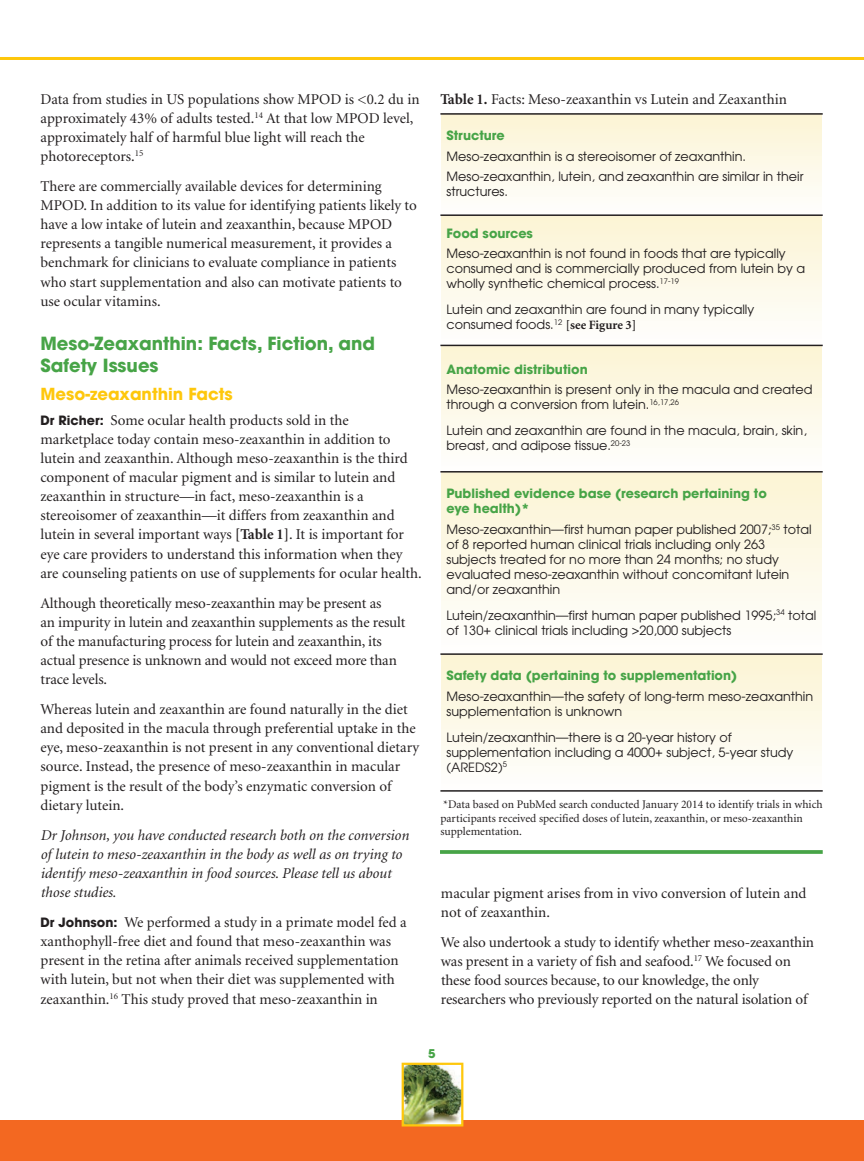
<style>
.page{position:relative;width:864px;height:1161px;background:#fff}
.page>*{position:absolute;margin:0;border:0;box-sizing:border-box;transform-origin:0 0}
.t1{font:700 18px/22.5px "Avant Garde";color:#47a447}
.t2{font:700 16.5px "Avant Garde";color:#fec70c}
.t3{font:15px/19.2px "Minion";color:#231f20}
.t4{font:italic 15px/19.2px "Minion";color:#231f20}
.t5{font:12.75px/15px "Avant Garde";color:#231f20}
.t6{font:700 12.75px/15px "Avant Garde";color:#47a447}
.t7{font:700 12px "Avant Garde";color:#47a447}
.t8{font:11.7px/13.5px "Minion";color:#231f20}
.s1{font-family:"Avant Garde";font-weight:700;font-size:12.75px}
.s2{font-weight:700}
.s3{font-family:"Minion";font-weight:700}
</style>
<div class="page">
<div style="left:0;top:1120px;width:864px;height:41px;background:#f36821"></div>
<img style="left:405px;top:1066px;width:55px;height:58px">
<div style="left:402px;top:1063px;width:61px;height:64px;border:2px solid #fec70c"></div>
<hr style="left:0;top:57px;width:864px;height:3px;background:#fec70c">
<div style="left:442px;top:115px;width:379px;height:99px;background:linear-gradient(to bottom,#fcf4d4,#fefefd)"></div>
<div style="left:442px;top:216px;width:379px;height:129px;background:linear-gradient(to bottom,#fcf4d4,#fefefd)"></div>
<div style="left:442px;top:346px;width:379px;height:125px;background:linear-gradient(to bottom,#fcf4d4,#fefefd)"></div>
<div style="left:442px;top:473px;width:379px;height:180px;background:linear-gradient(to bottom,#fbf4d4,#fefefd)"></div>
<div style="left:442px;top:655px;width:379px;height:135px;background:linear-gradient(to bottom,#fcf4d4,#fefefd)"></div>
<hr style="left:440px;top:113px;width:383px;height:2px;background:#231f20">
<hr style="left:440px;top:214px;width:383px;height:2px;background:#231f20">
<hr style="left:440px;top:345px;width:383px;height:1px;background:#231f20">
<hr style="left:440px;top:471px;width:383px;height:2px;background:#231f20">
<hr style="left:440px;top:653px;width:383px;height:2px;background:#231f20">
<hr style="left:440px;top:790px;width:383px;height:2px;background:#231f20">
<svg style="left:440px;top:850px;width:383px;height:4px;background:#52a952"></svg>
<p class="t3" style="left:40px;top:90px;width:381px">Data from studies in US populations show MPOD is &lt;0.2 du in approximately 43% of adults tested.<sup>14</sup> At that low MPOD level, approximately half of harmful blue light will reach the photoreceptors.<sup>15</sup></p>
<p class="t3" style="left:40px;top:178px;width:378px">There are commercially available devices for determining MPOD. In addition to its value for identifying patients likely to have a low intake of lutein and zeaxanthin, because MPOD represents a tangible numerical measurement, it provides a benchmark for clinicians to evaluate compliance in patients who start supplementation and also can motivate patients to use ocular vitamins.</p>
<p class="t1" style="left:40px;top:334px;width:336px">Meso-Zeaxanthin: Facts, Fiction, and<br>Safety Issues</p>
<p class="t2" style="left:40px;top:388px;width:194px">Meso-zeaxanthin Facts</p>
<p class="t3" style="left:40px;top:412px;width:383px"><span class="s1">Dr Richer:</span> Some ocular health products sold in the marketplace today contain meso-zeaxanthin in addition to lutein and zeaxanthin. Although meso-zeaxanthin is the third component of macular pigment and is similar to lutein and zeaxanthin in structure—in fact, meso-zeaxanthin is a stereoisomer of zeaxanthin—it differs from zeaxanthin and lutein in several important ways <span class="s2">[Table 1]</span>. It is important for eye care providers to understand this information when they are counseling patients on use of supplements for ocular health.</p>
<p class="t3" style="left:40px;top:594px;width:366px">Although theoretically meso-zeaxanthin may be present as<br>an impurity in lutein and zeaxanthin supplements as the result of the manufacturing process for lutein and zeaxanthin, its actual presence is unknown and would not exceed more than trace levels.</p>
<p class="t3" style="left:40px;top:701px;width:380px">Whereas lutein and zeaxanthin are found naturally in the diet and deposited in the macula through preferential uptake in the eye, meso-zeaxanthin is not present in any conventional dietary source. Instead, the presence of meso-zeaxanthin in macular pigment is the result of the body’s enzymatic conversion of dietary lutein.</p>
<p class="t4" style="left:40px;top:826px;width:370px">Dr Johnson, you have conducted research both on the conversion of lutein to meso-zeaxanthin in the body as well as on trying to identify meso-zeaxanthin in food sources. Please tell us about those studies.</p>
<p class="t3" style="left:40px;top:914px;width:368px"><span class="s1">Dr Johnson:</span> We performed a study in a primate model fed a xanthophyll-free diet and found that meso-zeaxanthin was present in the retina after animals received supplementation with lutein, but not when their diet was supplemented with zeaxanthin.<sup>16</sup> This study proved that meso-zeaxanthin in</p>
<p class="t3" style="left:440px;top:90px;width:348px"><span class="s2">Table 1.</span> Facts: Meso-zeaxanthin vs Lutein and Zeaxanthin</p>
<p class="t6" style="left:446px;top:130px;width:60px">Structure</p>
<p class="t5" style="left:446px;top:146px;width:359px;line-height:20.4px">Meso-zeaxanthin is a stereoisomer of zeaxanthin.<br>Meso-zeaxanthin, lutein, and zeaxanthin are similar in their</p>
<p class="t5" style="left:446px;top:184px;width:63px">structures.</p>
<p class="t6" style="left:446px;top:227px;width:88px">Food sources</p>
<p class="t5" style="left:446px;top:246px;width:360px">Meso-zeaxanthin is not found in foods that are typically consumed and is commercially produced from lutein by a wholly synthetic chemical process.<sup>17-19</sup></p>
<p class="t5" style="left:446px;top:302px;width:309px">Lutein and zeaxanthin are found in many typically consumed foods.<sup>12</sup> <span class="s3">[see Figure 3]</span></p>
<p class="t6" style="left:446px;top:363px;width:143px">Anatomic distribution</p>
<p class="t5" style="left:446px;top:382px;width:368px">Meso-zeaxanthin is present only in the macula and created through a conversion from lutein.<sup>16,17,26</sup></p>
<p class="t5" style="left:446px;top:423px;width:362px">Lutein and zeaxanthin are found in the macula, brain, skin, breast, and adipose tissue.<sup>20-23</sup></p>
<p class="t6" style="left:446px;top:488px;width:322px">Published evidence base (research pertaining to eye health)*</p>
<p class="t5" style="left:446px;top:522px;width:367px">Meso-zeaxanthin—first human paper published 2007;<sup>35</sup> total of 8 reported human clinical trials including only 263 subjects treated for no more than 24 months; no study evaluated meso-zeaxanthin without concomitant lutein and/or zeaxanthin</p>
<p class="t5" style="left:446px;top:608px;width:372px">Lutein/zeaxanthin—first human paper published 1995;<sup>34</sup> total of 130+ clinical trials including &gt;20,000 subjects</p>
<p class="t6" style="left:446px;top:670px;width:292px">Safety data (pertaining to supplementation)</p>
<p class="t5" style="left:446px;top:689px;width:368px">Meso-zeaxanthin—the safety of long-term meso-zeaxanthin supplementation is unknown</p>
<p class="t5" style="left:446px;top:730px;width:349px">Lutein/zeaxanthin—there is a 20-year history of supplementation including a 4000+ subject, 5-year study (AREDS2)<sup>5</sup></p>
<p class="t8" style="left:440px;top:799px;width:384px">*Data based on PubMed search conducted January 2014 to identify trials in which participants received specified doses of lutein, zeaxanthin, or meso-zeaxanthin supplementation.</p>
<p class="t3" style="left:441px;top:885px;width:367px">macular pigment arises from in vivo conversion of lutein and not of zeaxanthin.</p>
<p class="t3" style="left:441px;top:934px;width:375px">We also undertook a study to identify whether meso-zeaxanthin was present in a variety of fish and seafood.<sup>17</sup> We focused on these food sources because, to our knowledge, the only researchers who previously reported on the natural isolation of</p>
<p class="t7" style="left:428px;top:1049px;width:9px">5</p>
</div>
